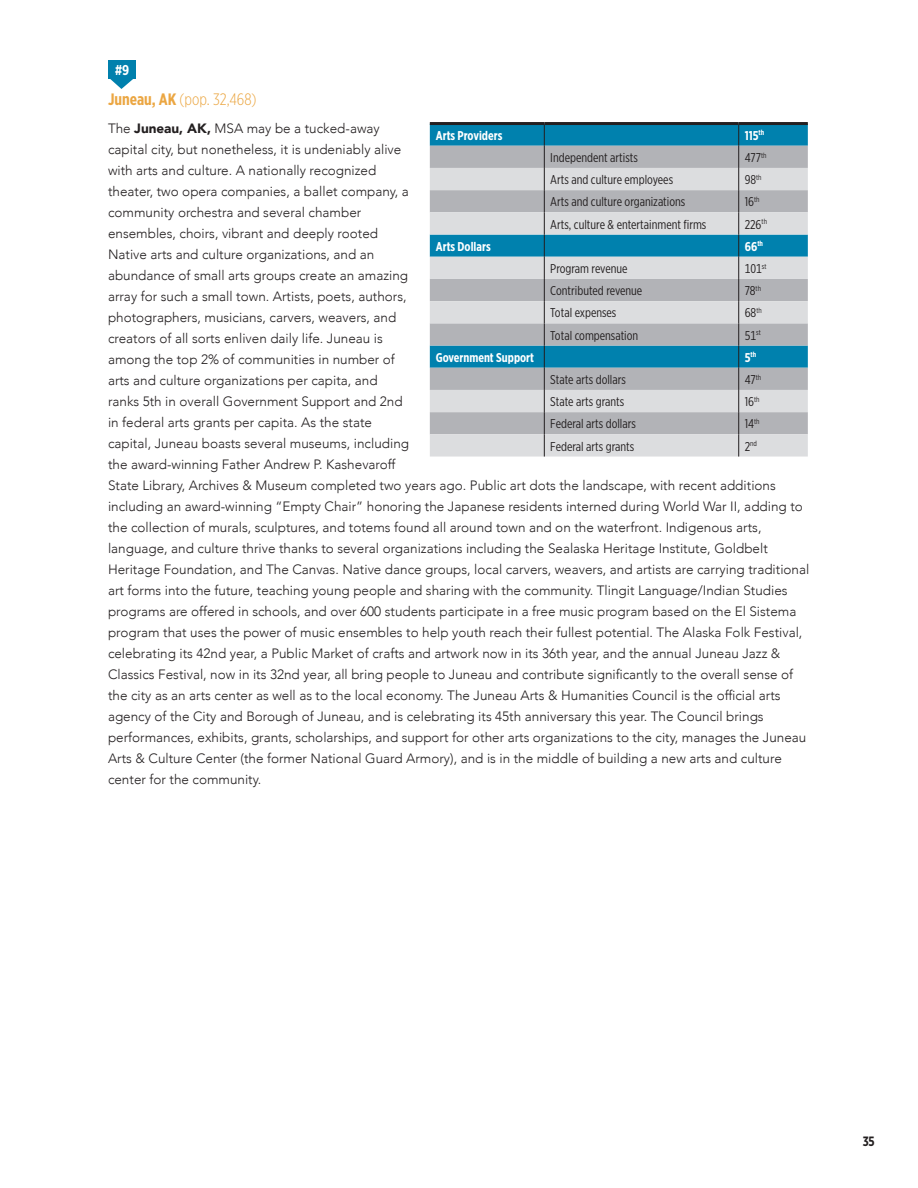
<style>
.page{position:relative;width:918px;height:1188px;background:#fff}
.page>*{position:absolute;margin:0;border:0;box-sizing:border-box;transform-origin:0 0}
.t1{font:300 16.5px "Gotham X Narrow";color:#eba642}
.t2{font:700 14.25px "Gotham X Narrow";color:#fff}
.t3{font:300 13.5px/21px "Avenir";color:#231f20}
.t4{font:700 13.5px "Gotham X Narrow";color:#231f20}
.t5{font:12.75px "Gotham X Narrow";color:#231f20}
.t6{font:700 12.75px "Gotham X Narrow";color:#fff}
.t7{font:700 7.5px "Gotham X Narrow";color:#fff}
.t8{font:7.5px "Gotham X Narrow";color:#231f20}
.s1{font-weight:700}
.s2{font-weight:900}
.s3{font-size:12.75px}
</style>
<div class="page">
<svg style="left:110px;top:79px;width:23px;height:10px"></svg>
<div style="left:108px;top:60px;width:28px;height:19px;background:#0080ad"></div>
<div style="left:430px;top:125px;width:378px;height:21px;background:#0081ae"></div>
<div style="left:430px;top:146px;width:378px;height:22px;background:#b2b3b7"></div>
<svg style="left:430px;top:168px;width:378px;height:289px;background:#abbfc8"></svg>
<svg style="left:544px;top:125px;width:1px;height:332px"></svg>
<svg style="left:738px;top:125px;width:1px;height:332px"></svg>
<hr style="left:430px;top:122px;width:114px;height:3px;background:#231f20">
<hr style="left:544px;top:122px;width:195px;height:3px;background:#231f20">
<hr style="left:739px;top:122px;width:69px;height:3px;background:#231f20">
<p class="t2" style="left:115px;top:61px;width:16px">#9</p>
<p class="t1" style="left:108px;top:90px;width:150px"><span class="s1">Juneau, AK</span> (pop. 32,468)</p>
<p class="t3" style="left:108px;top:118px;width:703px">The <span class="s2">Juneau, AK,</span> MSA may be a tucked-away<br>capital city, but nonetheless, it is undeniably alive<br>with arts and culture. A nationally recognized<br>theater, two opera companies, a ballet company, a<br>community orchestra and several chamber<br>ensembles, choirs, vibrant and deeply rooted<br>Native arts and culture organizations, and an<br>abundance of small arts groups create an amazing<br>array for such a small town. Artists, poets, authors,<br>photographers, musicians, carvers, weavers, and<br>creators of all sorts enliven daily life. Juneau is<br>among the top 2% of communities in number of<br>arts and culture organizations per capita, and<br>ranks 5th in overall Government Support and 2nd<br>in federal arts grants per capita. As the state<br>capital, Juneau boasts several museums, including<br>the award-winning Father Andrew P. Kashevaroff<br>State Library, Archives &amp; Museum completed two years ago. Public art dots the landscape, with recent additions including an award-winning “Empty Chair” honoring the Japanese residents interned during World War II, adding to the collection of murals, sculptures, and totems found all around town and on the waterfront. Indigenous arts, language, and culture thrive thanks to several organizations including the Sealaska Heritage Institute, Goldbelt Heritage Foundation, and The Canvas. Native dance groups, local carvers, weavers, and artists are carrying traditional art forms into the future, teaching young people and sharing with the community. Tlingit Language/Indian Studies programs are offered in schools, and over 600 students participate in a free music program based on the El Sistema program that uses the power of music ensembles to help youth reach their fullest potential. The Alaska Folk Festival, celebrating its 42nd year, a Public Market of crafts and artwork now in its 36th year, and the annual Juneau Jazz &amp; Classics Festival, now in its 32nd year, all bring people to Juneau and contribute significantly to the overall sense of the city as an arts center as well as to the local economy. The Juneau Arts &amp; Humanities Council is the official arts agency of the City and Borough of Juneau, and is celebrating its 45th anniversary this year. The Council brings performances, exhibits, grants, scholarships, and support for other arts organizations to the city, manages the Juneau Arts &amp; Culture Center (the former National Guard Armory), and is in the middle of building a new arts and culture center for the community.</p>
<p class="t6" style="left:436px;top:127px;width:68px">Arts Providers</p>
<p class="t6" style="left:745px;top:127px;width:21px">115<sup>th</sup></p>
<p class="t5" style="left:550px;top:150px;width:89px">Independent artists</p>
<p class="t5" style="left:745px;top:150px;width:23px">477<sup>th</sup></p>
<p class="t5" style="left:550px;top:172px;width:124px">Arts and culture employees</p>
<p class="t5" style="left:745px;top:172px;width:18px">98<sup>th</sup></p>
<p class="t5" style="left:550px;top:194px;width:136px">Arts and culture organizations</p>
<p class="t5" style="left:745px;top:194px;width:16px">16<sup>th</sup></p>
<p class="t5" style="left:550px;top:216px;width:158px">Arts, culture &amp; entertainment firms</p>
<p class="t5" style="left:745px;top:216px;width:24px">226<sup>th</sup></p>
<p class="t6" style="left:436px;top:238px;width:56px">Arts Dollars</p>
<p class="t6" style="left:745px;top:238px;width:20px">66<sup>th</sup></p>
<p class="t5" style="left:550px;top:261px;width:79px">Program revenue</p>
<p class="t5" style="left:745px;top:261px;width:23px">101<sup>st</sup></p>
<p class="t5" style="left:550px;top:283px;width:94px">Contributed revenue</p>
<p class="t5" style="left:745px;top:283px;width:18px">78<sup>th</sup></p>
<p class="t5" style="left:550px;top:305px;width:68px">Total expenses</p>
<p class="t5" style="left:745px;top:305px;width:19px">68<sup>th</sup></p>
<p class="t5" style="left:550px;top:327px;width:89px">Total compensation</p>
<p class="t5" style="left:745px;top:327px;width:18px">51<sup>st</sup></p>
<p class="t6" style="left:436px;top:349px;width:100px">Government Support</p>
<p class="t7" style="left:745px;top:350px;width:13px"><span class="s3">5</span>th</p>
<p class="t5" style="left:550px;top:372px;width:77px">State arts dollars</p>
<p class="t5" style="left:745px;top:372px;width:18px">47<sup>th</sup></p>
<p class="t5" style="left:550px;top:394px;width:75px">State arts grants</p>
<p class="t5" style="left:745px;top:394px;width:16px">16<sup>th</sup></p>
<p class="t5" style="left:550px;top:416px;width:87px">Federal arts dollars</p>
<p class="t5" style="left:745px;top:416px;width:16px">14<sup>th</sup></p>
<p class="t5" style="left:550px;top:438px;width:85px">Federal arts grants</p>
<p class="t8" style="left:745px;top:439px;width:14px"><span class="s3">2</span>nd</p>
<p class="t4" style="left:863px;top:1133px;width:14px">35</p>
</div>
